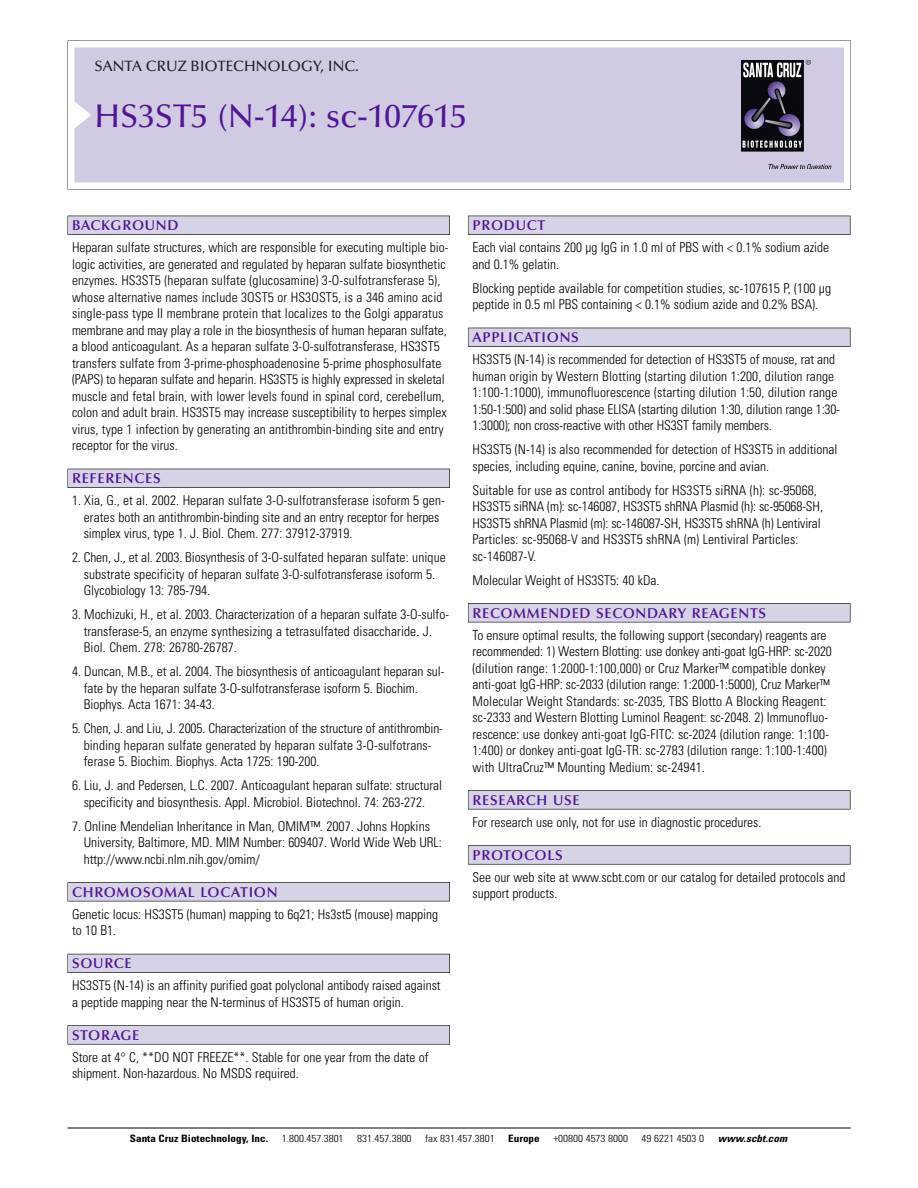
<style>
.page{position:relative;width:918px;height:1188px;background:#fff}
.page>*{position:absolute;margin:0;border:0;box-sizing:border-box;transform-origin:0 0}
.t1{font:500 33px "Optima";color:#511695}
.t2{font:500 15px "Optima";color:#231f20}
.t3{font:600 14.25px "Optima";letter-spacing:.05em;color:#511695}
.t4{font:300 condensed 13.5px/16.5px "Univers";color:#000}
.t5{font:300 condensed 10.2px "Univers";color:#000;scale:1.1 1}
.t6{font:700 condensed 10.2px "Univers";color:#000;scale:1.1 1}
.t7{font:italic 700 condensed 10.2px "Univers";letter-spacing:.005em;color:#000;scale:1.1 1}
</style>
<div class="page">
<svg style="left:68px;top:40px;width:783px;height:149px"></svg>
<div style="left:74px;top:47px;width:770px;height:135px;background:#d1cae3"></div>
<img style="left:741px;top:60px;width:90px;height:108px">
<div style="left:68px;top:216px;width:382px;height:19px;background:#525155"></div>
<div style="left:68px;top:216px;width:381px;height:18px;background:#d7d3e7"></div>
<div style="left:68px;top:469px;width:382px;height:19px;background:#515055"></div>
<div style="left:68px;top:469px;width:381px;height:18px;background:#d7d3e7"></div>
<div style="left:68px;top:882px;width:382px;height:19px;background:#545357"></div>
<div style="left:68px;top:883px;width:381px;height:18px;background:#d7d3e7"></div>
<div style="left:68px;top:954px;width:382px;height:19px;background:#54535a"></div>
<div style="left:68px;top:954px;width:381px;height:18px;background:#d7d3e7"></div>
<svg style="left:68px;top:1025px;width:382px;height:20px"></svg>
<div style="left:68px;top:1026px;width:381px;height:18px;background:#d7d3e7"></div>
<div style="left:468px;top:216px;width:382px;height:19px;background:#525155"></div>
<div style="left:468px;top:216px;width:382px;height:18px;background:#d7d3e7"></div>
<div style="left:468px;top:328px;width:382px;height:19px;background:#515055"></div>
<div style="left:468px;top:328px;width:382px;height:18px;background:#d7d3e7"></div>
<div style="left:468px;top:603px;width:382px;height:19px;background:#545357"></div>
<div style="left:468px;top:604px;width:382px;height:18px;background:#d7d3e7"></div>
<div style="left:468px;top:790px;width:382px;height:19px;background:#575759"></div>
<div style="left:468px;top:791px;width:382px;height:18px;background:#d7d3e7"></div>
<svg style="left:468px;top:845px;width:382px;height:20px"></svg>
<div style="left:468px;top:846px;width:382px;height:18px;background:#d7d3e7"></div>
<hr style="left:68px;top:1128px;width:782px;height:1px;background:#000">
<p class="t2" style="left:94px;top:61px;width:266px">SANTA CRUZ BIOTECHNOLOGY, INC.</p>
<h1 class="t1" style="left:94px;top:103px;width:374px">HS3ST5 (N-14): sc-107615</h1>
<p class="t3" style="left:72px;top:219px;width:108px">BACKGROUND</p>
<p class="t4" style="left:72px;top:240px;width:378px">Heparan sulfate structures, which are responsible for executing multiple bio&shy;logic activities, are generated and regulated by heparan sulfate biosynthetic enzymes. HS3ST5 (heparan sulfate (glucosamine) 3-O-sulfotransferase 5), whose alternative names include 3OST5 or HS3OST5, is a 346 amino acid single-pass type II membrane protein that localizes to the Golgi apparatus membrane and may play a role in the biosynthesis of human heparan sulfate, a blood anticoagulant. As a heparan sulfate 3-O-sulfotransferase, HS3ST5 transfers sulfate from 3-prime-phosphoadenosine 5-prime phosphosulfate (PAPS) to heparan sulfate and heparin. HS3ST5 is highly expressed in skeletal muscle and fetal brain, with lower levels found in spinal cord, cerebellum, colon and adult brain. HS3ST5 may increase susceptibility to herpes simplex virus, type 1 infection by generating an antithrombin-binding site and entry receptor for the virus.</p>
<p class="t3" style="left:72px;top:473px;width:90px">REFERENCES</p>
<p class="t4" style="left:84px;top:493px;width:363px;text-indent:-12px">1. Xia, G., et al. 2002. Heparan sulfate 3-O-sulfotransferase isoform 5 gen&shy;erates both an antithrombin-binding site and an entry receptor for herpes simplex virus, type 1. J. Biol. Chem. 277: 37912-37919.</p>
<p class="t4" style="left:84px;top:550px;width:364px;text-indent:-12px">2. Chen, J., et al. 2003. Biosynthesis of 3-O-sulfated heparan sulfate: unique substrate specificity of heparan sulfate 3-O-sulfotransferase isoform 5.<br>Glycobiology 13: 785-794.</p>
<p class="t4" style="left:84px;top:607px;width:367px;text-indent:-12px">3. Mochizuki, H., et al. 2003. Characterization of a heparan sulfate 3-O-sulfo&shy;transferase-5, an enzyme synthesizing a tetrasulfated disaccharide. J.<br>Biol. Chem. 278: 26780-26787.</p>
<p class="t4" style="left:84px;top:664px;width:363px;text-indent:-12px">4. Duncan, M.B., et al. 2004. The biosynthesis of anticoagulant heparan sul&shy;fate by the heparan sulfate 3-O-sulfotransferase isoform 5. Biochim.<br>Biophys. Acta 1671: 34-43.</p>
<p class="t4" style="left:84px;top:721px;width:361px;text-indent:-12px">5. Chen, J. and Liu, J. 2005. Characterization of the structure of antithrombin&shy;binding heparan sulfate generated by heparan sulfate 3-O-sulfotrans&shy;ferase 5. Biochim. Biophys. Acta 1725: 190-200.</p>
<p class="t4" style="left:72px;top:778px;width:372px;text-align:center">6. Liu, J. and Pedersen, L.C. 2007. Anticoagulant heparan sulfate: structural specificity and biosynthesis. Appl. Microbiol. Biotechnol. 74: 263-272.</p>
<p class="t4" style="left:84px;top:819px;width:360px;text-indent:-12px">7. Online Mendelian Inheritance in Man, OMIM™. 2007. Johns Hopkins<br>University, Baltimore, MD. MIM Number: 609407. World Wide Web URL: http://www.ncbi.nlm.nih.gov/omim/</p>
<p class="t3" style="left:72px;top:886px;width:207px">CHROMOSOMAL LOCATION</p>
<p class="t4" style="left:72px;top:907px;width:368px">Genetic locus: HS3ST5 (human) mapping to 6q21; Hs3st5 (mouse) mapping to 10 B1.</p>
<p class="t3" style="left:72px;top:958px;width:61px">SOURCE</p>
<p class="t4" style="left:72px;top:978px;width:370px">HS3ST5 (N-14) is an affinity purified goat polyclonal antibody raised against a peptide mapping near the N-terminus of HS3ST5 of human origin.</p>
<p class="t3" style="left:72px;top:1029px;width:69px">STORAGE</p>
<p class="t4" style="left:72px;top:1050px;width:358px">Store at 4° C, **DO NOT FREEZE**. Stable for one year from the date of shipment. Non-hazardous. No MSDS required.</p>
<p class="t3" style="left:473px;top:219px;width:74px">PRODUCT</p>
<p class="t4" style="left:473px;top:240px;width:358px">Each vial contains 200 µg IgG in 1.0 ml of PBS with &lt; 0.1% sodium azide and 0.1% gelatin.</p>
<p class="t4" style="left:473px;top:281px;width:360px">Blocking peptide available for competition studies, sc-107615 P, (100 µg peptide in 0.5 ml PBS containing &lt; 0.1% sodium azide and 0.2% BSA).</p>
<p class="t3" style="left:473px;top:332px;width:108px">APPLICATIONS</p>
<p class="t4" style="left:473px;top:352px;width:369px">HS3ST5 (N-14) is recommended for detection of HS3ST5 of mouse, rat and human origin by Western Blotting (starting dilution 1:200, dilution range 1:100-1:1000), immunofluorescence (starting dilution 1:50, dilution range 1:50-1:500) and solid phase ELISA (starting dilution 1:30, dilution range 1:30- 1:3000); non cross-reactive with other HS3ST family members.</p>
<p class="t4" style="left:473px;top:442px;width:366px">HS3ST5 (N-14) is also recommended for detection of HS3ST5 in additional species, including equine, canine, bovine, porcine and avian.</p>
<p class="t4" style="left:473px;top:483px;width:352px">Suitable for use as control antibody for HS3ST5 siRNA (h): sc-95068, HS3ST5 siRNA (m): sc-146087, HS3ST5 shRNA Plasmid (h): sc-95068-SH, HS3ST5 shRNA Plasmid (m): sc-146087-SH, HS3ST5 shRNA (h) Lentiviral Particles: sc-95068-V and HS3ST5 shRNA (m) Lentiviral Particles: sc-146087-V.</p>
<p class="t4" style="left:473px;top:573px;width:189px">Molecular Weight of HS3ST5: 40 kDa.</p>
<p class="t3" style="left:473px;top:607px;width:295px">RECOMMENDED SECONDARY REAGENTS</p>
<p class="t4" style="left:473px;top:628px;width:361px">To ensure optimal results, the following support (secondary) reagents are recommended: 1) Western Blotting: use donkey anti-goat IgG-HRP: sc-2020 (dilution range: 1:2000-1:100,000) or Cruz Marker™ compatible donkey anti-goat IgG-HRP: sc-2033 (dilution range: 1:2000-1:5000), Cruz Marker™ Molecular Weight Standards: sc-2035, TBS Blotto A Blocking Reagent: sc-2333 and Western Blotting Luminol Reagent: sc-2048. 2) Immunofluo&shy;rescence: use donkey anti-goat IgG-FITC: sc-2024 (dilution range: 1:100- 1:400) or donkey anti-goat IgG-TR: sc-2783 (dilution range: 1:100-1:400) with UltraCruz™ Mounting Medium: sc-24941.</p>
<p class="t3" style="left:473px;top:794px;width:109px">RESEARCH USE</p>
<p class="t4" style="left:473px;top:815px;width:290px">For research use only, not for use in diagnostic procedures.</p>
<p class="t3" style="left:473px;top:849px;width:92px">PROTOCOLS</p>
<p class="t4" style="left:473px;top:870px;width:375px">See our web site at www.scbt.com or our catalog for detailed protocols and support products.</p>
<p class="t6" style="left:130px;top:1135px;width:127px">Santa Cruz Biotechnology, Inc.</p>
<p class="t5" style="left:282px;top:1135px;width:58px">1.800.457.3801</p>
<p class="t5" style="left:357px;top:1135px;width:51px">831.457.3800</p>
<p class="t5" style="left:425px;top:1135px;width:65px">fax 831.457.3801</p>
<p class="t6" style="left:508px;top:1135px;width:30px">Europe</p>
<p class="t5" style="left:553px;top:1135px;width:69px">+00800 4573 8000</p>
<p class="t5" style="left:642px;top:1135px;width:58px">49 6221 4503 0</p>
<p class="t7" style="left:718px;top:1135px;width:64px">www.scbt.com</p>
</div>
